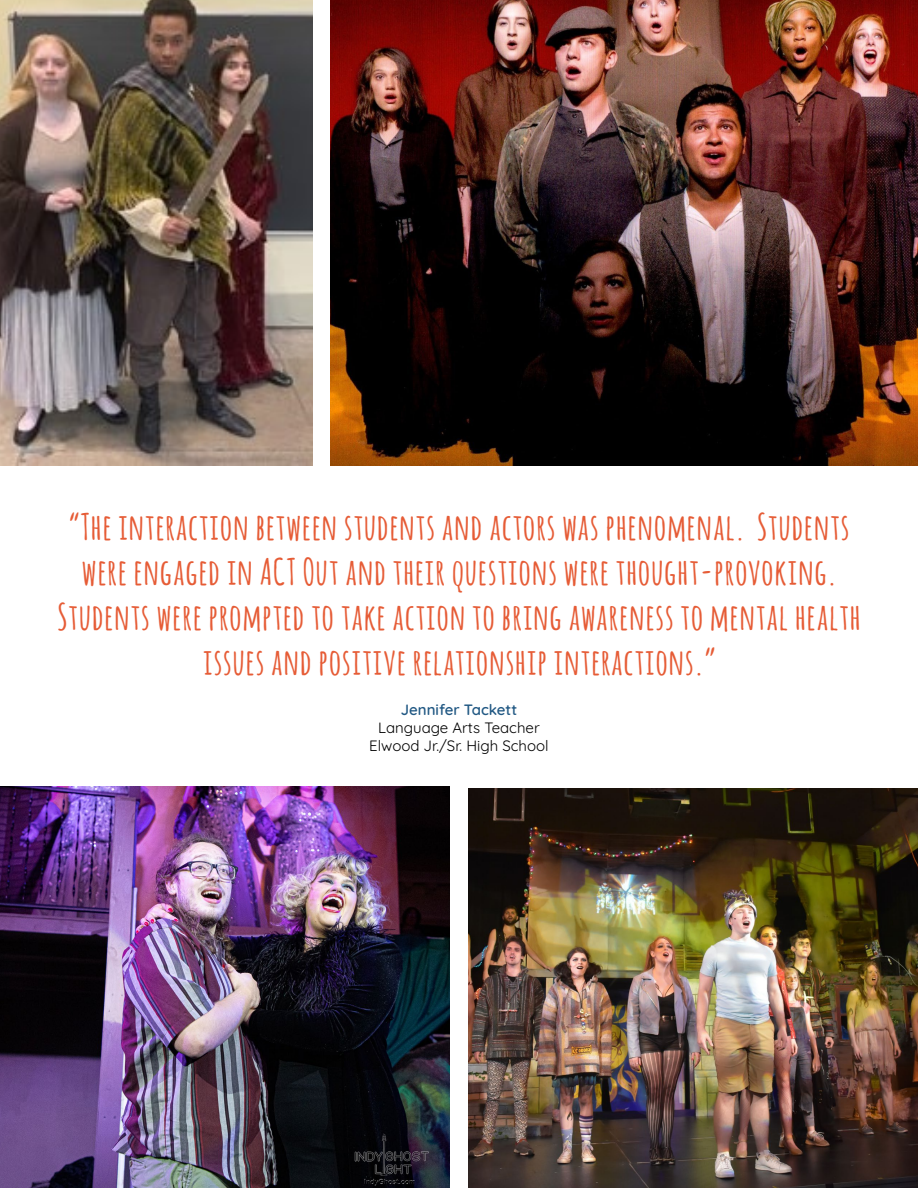
<style>
.page{position:relative;width:918px;height:1188px;background:#fff}
.page>*{position:absolute;margin:0;border:0;box-sizing:border-box;transform-origin:0 0}
.t1{font:700 36px/45px "Amatic";letter-spacing:.05em;color:#e65c36;text-align:center}
.t2{font:15px/18px "Quicksand";color:#000;text-align:center}
.t3{font:600 15px "Quicksand";color:#225984}
</style>
<div class="page">
<img style="left:0;top:0;width:313px;height:465px">
<img style="left:330px;top:0;width:588px;height:465px">
<img style="left:468px;top:789px;width:450px;height:399px">
<img style="left:0;top:786px;width:450px;height:402px">
<p class="t1" style="left:58px;top:503px;width:804px">“The interaction between students and actors was phenomenal. Students were engaged in ACT Out and their questions were thought-provoking.<br>Students were prompted to take action to bring awareness to mental health issues and positive relationship interactions.”</p>
<p class="t3" style="left:401px;top:698px;width:118px">Jennifer Tackett</p>
<p class="t2" style="left:369px;top:717px;width:181px">Language Arts Teacher<br>Elwood Jr./Sr. High School</p>
</div>
